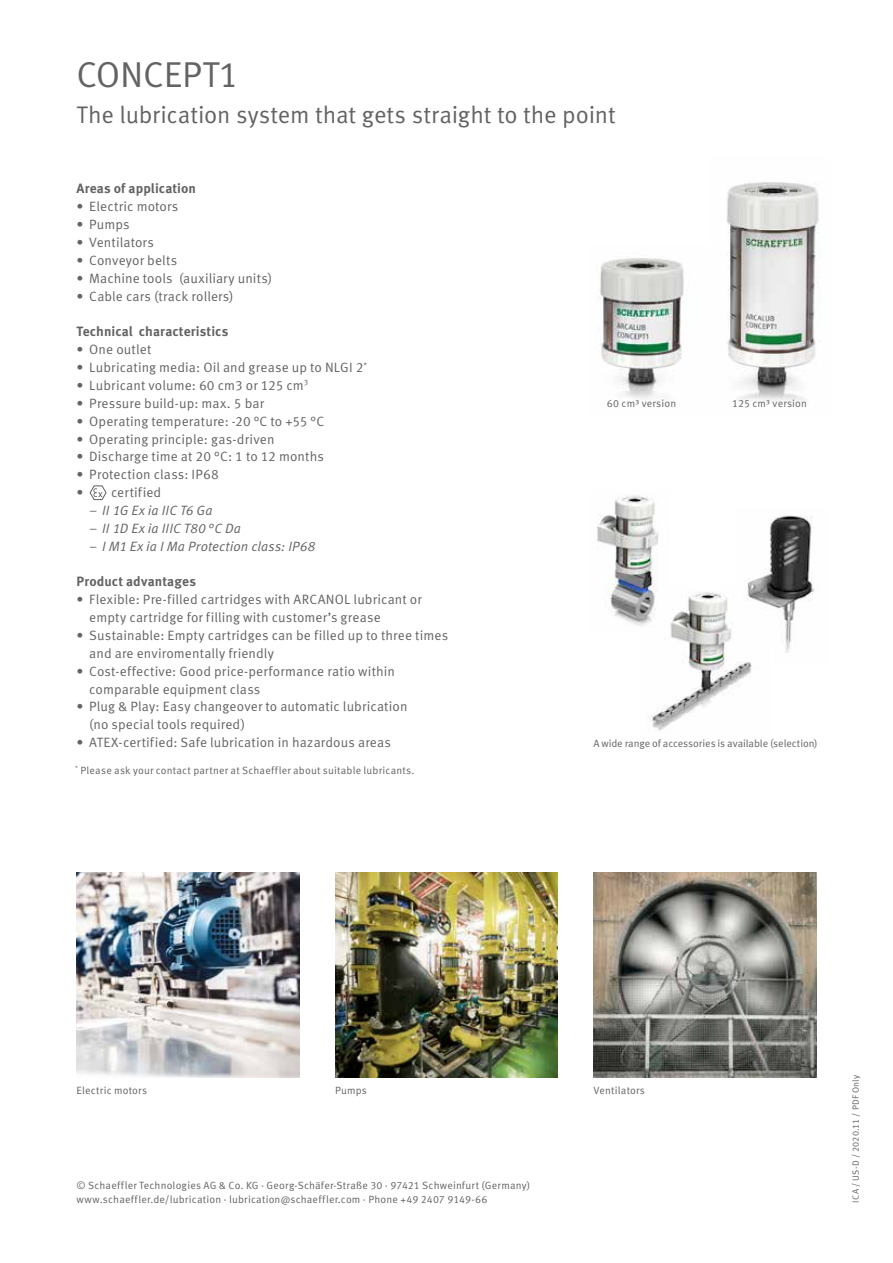
<style>
.page{position:relative;width:893px;height:1263px;background:#fff}
.page>*{position:absolute;margin:0;border:0;box-sizing:border-box;transform-origin:0 0}
.t1{font:36px "Schaeffler Meta";letter-spacing:-.005em;color:#646363}
.t2{font:24px "Schaeffler Meta";letter-spacing:-.005em;color:#646363}
.t3{font:13.5px/17.9px "Schaeffler Meta";letter-spacing:.01em;color:#646363}
.t4{font:italic 13.5px "Schaeffler Meta";letter-spacing:.01em;color:#646363}
.t5{font:700 13.5px "Schaeffler Meta";letter-spacing:.005em;color:#646363}
.t6{font:10.5px/13.5px "Schaeffler Meta";letter-spacing:.015em;color:#646363}
.t7{font:10.5px "Schaeffler Meta";letter-spacing:-.01em;color:#646363}
.t8{font:9px "Schaeffler Meta";letter-spacing:.025em;color:#646363}
</style>
<div class="page">
<img style="left:726px;top:182px;width:95px;height:219px">
<img style="left:599px;top:258px;width:85px;height:141px">
<img style="left:77px;top:872px;width:222px;height:205px">
<img style="left:335px;top:872px;width:223px;height:205px">
<img style="left:594px;top:872px;width:222px;height:205px">
<img style="left:648px;top:592px;width:104px;height:139px">
<img style="left:596px;top:495px;width:74px;height:137px">
<img style="left:737px;top:515px;width:78px;height:148px">
<svg style="left:89px;top:485px;width:18px;height:16px"></svg>
<h1 class="t1" style="left:77px;top:53px;width:164px">CONCEPT1</h1>
<h2 class="t2" style="left:77px;top:100px;width:541px">The lubrication system that gets straight to the point</h2>
<p class="t5" style="left:77px;top:180px;width:121px">Areas of application</p>
<p class="t3" style="left:77px;top:198px;width:103px">• Electric motors</p>
<p class="t3" style="left:77px;top:216px;width:55px">• Pumps</p>
<p class="t3" style="left:77px;top:234px;width:79px">• Ventilators</p>
<p class="t3" style="left:77px;top:251px;width:102px">• Conveyor belts</p>
<p class="t3" style="left:77px;top:269px;width:197px">• Machine tools (auxiliary units)</p>
<p class="t3" style="left:77px;top:287px;width:159px">• Cable cars (track rollers)</p>
<p class="t5" style="left:77px;top:323px;width:153px">Technical characteristics</p>
<p class="t3" style="left:77px;top:341px;width:76px">• One outlet</p>
<p class="t3" style="left:77px;top:359px;width:292px">• Lubricating media: Oil and grease up to NLGI 2<sup>*</sup></p>
<p class="t3" style="left:77px;top:376px;width:233px">• Lubricant volume: 60 cm3 or 125 cm<sup>3</sup></p>
<p class="t3" style="left:77px;top:394px;width:189px">• Pressure build-up: max. 5 bar</p>
<p class="t3" style="left:77px;top:412px;width:249px">• Operating temperature: -20 °C to +55 °C</p>
<p class="t3" style="left:77px;top:430px;width:199px">• Operating principle: gas-driven</p>
<p class="t3" style="left:77px;top:448px;width:249px">• Discharge time at 20 °C: 1 to 12 months</p>
<p class="t3" style="left:77px;top:466px;width:144px">• Protection class: IP68</p>
<p class="t3" style="left:77px;top:484px;width:86px">• certified</p>
<p class="t4" style="left:89px;top:502px;width:125px">– II 1G Ex ia IIC T6 Ga</p>
<p class="t4" style="left:89px;top:520px;width:153px">– II 1D Ex ia IIIC T80 °C Da</p>
<p class="t4" style="left:89px;top:538px;width:228px">– I M1 Ex ia I Ma Protection class: IP68</p>
<p class="t5" style="left:77px;top:573px;width:121px">Product advantages</p>
<p class="t3" style="left:89px;top:591px;width:334px;text-indent:-13px">• Flexible: Pre-filled cartridges with ARCANOL lubricant or empty cartridge for filling with customer’s grease</p>
<p class="t3" style="left:89px;top:627px;width:360px;text-indent:-13px">• Sustainable: Empty cartridges can be filled up to three times and are enviromentally friendly</p>
<p class="t3" style="left:89px;top:662px;width:307px;text-indent:-13px">• Cost-effective: Good price-performance ratio within comparable equipment class</p>
<p class="t3" style="left:89px;top:698px;width:320px;text-indent:-13px">• Plug &amp; Play: Easy changeover to automatic lubrication (no special tools required)</p>
<p class="t3" style="left:77px;top:734px;width:316px">• ATEX-certified: Safe lubrication in hazardous areas</p>
<p class="t6" style="left:75px;top:764px;width:341px"><sup>*</sup> Please ask your contact partner at Schaeffler about suitable lubricants.</p>
<p class="t6" style="left:607px;top:397px;width:71px">60 cm3 version</p>
<p class="t6" style="left:732px;top:396px;width:76px">125 cm3 version</p>
<p class="t7" style="left:593px;top:737px;width:226px">A wide range of accessories is available (selection)</p>
<p class="t6" style="left:77px;top:1084px;width:72px">Electric motors</p>
<p class="t6" style="left:335px;top:1084px;width:33px">Pumps</p>
<p class="t6" style="left:594px;top:1084px;width:53px">Ventilators</p>
<p class="t6" style="left:77px;top:1179px;width:455px">© Schaeffler Technologies AG &amp; Co. KG · Georg-Schäfer-Straße 30 · 97421 Schweinfurt (Germany) www.schaeffler.de/lubrication · lubrication@schaeffler.com · Phone +49 2407 9149-66</p>
<p class="t8" style="left:850px;top:1202px;width:129px;rotate:-90deg">ICA / US-D / 2020.11 / PDF Only</p>
</div>
